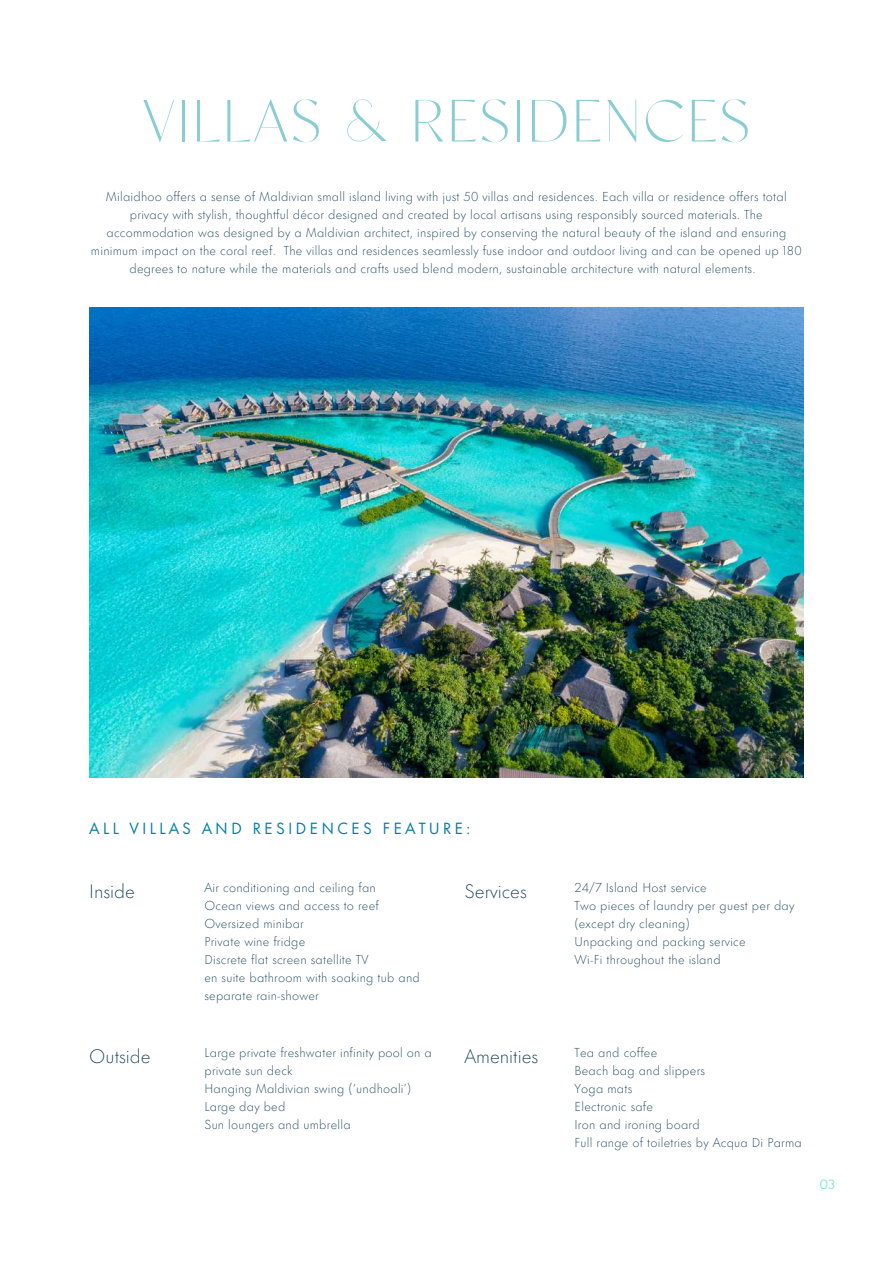
<style>
.page{position:relative;width:893px;height:1264px;background:#fff}
.page>*{position:absolute;margin:0;border:0;box-sizing:border-box;transform-origin:0 0}
.t1{font:59.55px "Classico";letter-spacing:.035em;color:#88cdd3}
.t2{font:300 18px "Futura Now Text";color:#09364d}
.t3{font:15px "Futura Now Text";letter-spacing:.2em;color:#007ca6}
.t4{font:500 13.5px "Merlo";color:#7be1d8}
.t5{font:300 12px/18px "Futura Now Text";letter-spacing:.02em;color:#09364d}
</style>
<div class="page">
<img style="left:89px;top:308px;width:714px;height:470px">
<h1 class="t1" style="left:142px;top:95px;width:609px">VILLAS &amp; RESIDENCES</h1>
<p class="t5" style="left:106px;top:187px;width:682px">Milaidhoo offers a sense of Maldivian small island living with just 50 villas and residences. Each villa or residence offers total</p>
<p class="t5" style="left:130px;top:205px;width:634px">privacy with stylish, thoughtful décor designed and created by local artisans using responsibly sourced materials. The</p>
<p class="t5" style="left:106px;top:223px;width:681px">accommodation was designed by a Maldivian architect, inspired by conserving the natural beauty of the island and ensuring</p>
<p class="t5" style="left:91px;top:241px;width:712px">minimum impact on the coral reef. The villas and residences seamlessly fuse indoor and outdoor living and can be opened up 180</p>
<p class="t5" style="left:129px;top:259px;width:627px">degrees to nature while the materials and crafts used blend modern, sustainable architecture with natural elements.</p>
<p class="t3" style="left:89px;top:820px;width:383px">ALL VILLAS AND RESIDENCES FEATURE:</p>
<h2 class="t2" style="left:89px;top:881px;width:47px">Inside</h2>
<p class="t5" style="left:204px;top:878px;width:217px">Air conditioning and ceiling fan<br>Ocean views and access to reef<br>Oversized minibar<br>Private wine fridge<br>Discrete flat screen satellite TV<br>en suite bathroom with soaking tub and separate rain-shower</p>
<h2 class="t2" style="left:89px;top:1046px;width:63px">Outside</h2>
<p class="t5" style="left:204px;top:1043px;width:229px">Large private freshwater infinity pool on a private sun deck<br>Hanging Maldivian swing (‘undhoali’)<br>Large day bed<br>Sun loungers and umbrella</p>
<h2 class="t2" style="left:464px;top:881px;width:64px">Services</h2>
<p class="t5" style="left:574px;top:878px;width:221px">24/7 Island Host service<br>Two pieces of laundry per guest per day (except dry cleaning)<br>Unpacking and packing service<br>Wi-Fi throughout the island</p>
<h2 class="t2" style="left:464px;top:1046px;width:75px">Amenities</h2>
<p class="t5" style="left:574px;top:1043px;width:229px">Tea and coffee<br>Beach bag and slippers<br>Yoga mats<br>Electronic safe<br>Iron and ironing board<br>Full range of toiletries by Acqua Di Parma</p>
<p class="t4" style="left:819px;top:1178px;width:17px">03</p>
</div>
